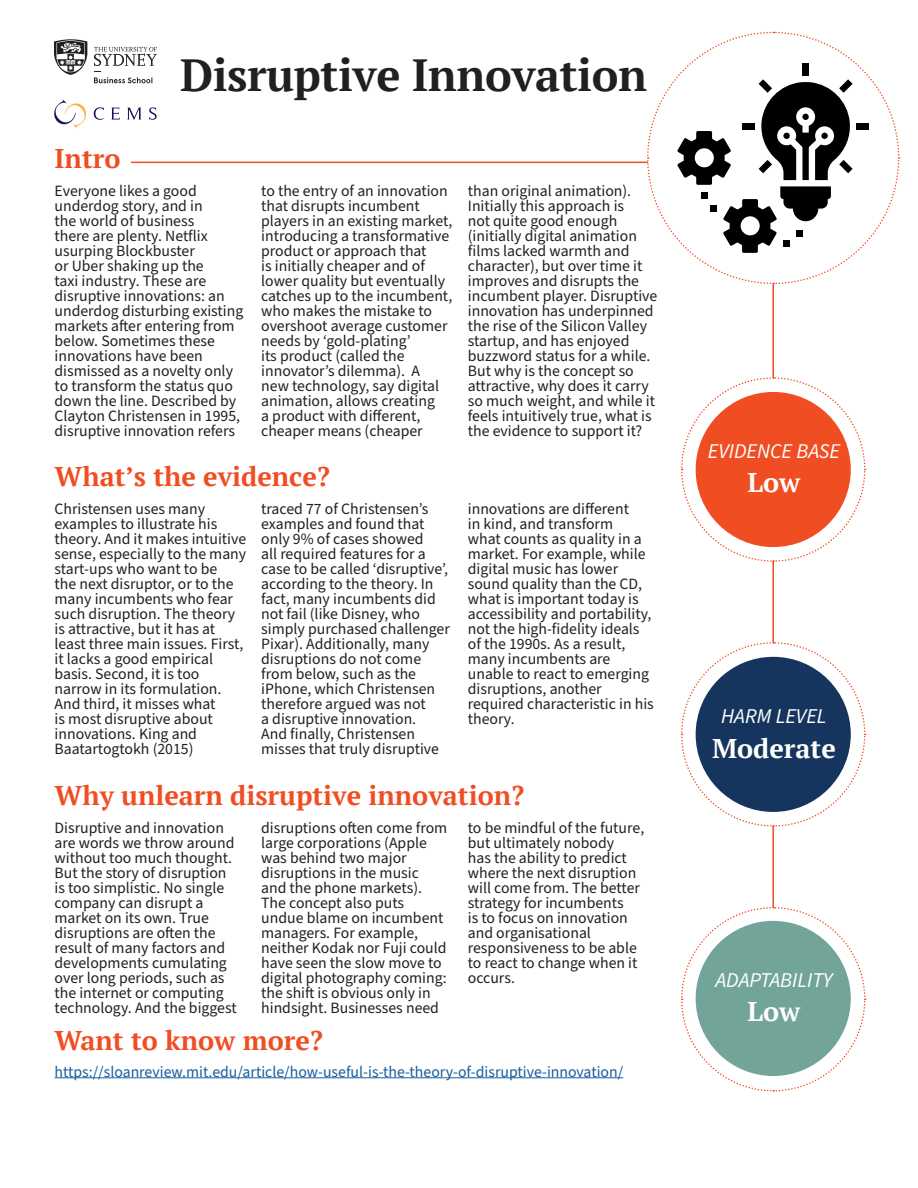
<style>
.page{position:relative;width:918px;height:1188px;background:#fff}
.page>*{position:absolute;margin:0;border:0;box-sizing:border-box;transform-origin:0 0}
.t1{font:700 45px "PT Serif";letter-spacing:-.01em;color:#231f20}
.t2{font:700 27px "PT Serif";color:#f04d22}
.t3{font:700 27px "PT Serif";color:#fff}
.t4{font:italic 21px "Source Sans Pro";color:#fff}
.t5{font:15.75px/15px "Source Sans Pro";color:#231f20}
.t6{font:15.75px "Source Sans Pro";color:#175d9e}
</style>
<div class="page">
<hr style="left:131px;top:162px;width:529px;height:1px;background:#f04d22">
<hr style="left:772px;top:265px;width:2px;height:733px;background:#f04d22">
<svg style="left:681px;top:376px;width:185px;height:187px"></svg>
<svg style="left:681px;top:641px;width:185px;height:186px"></svg>
<div style="left:696px;top:392px;width:155px;height:155px;background:#f04d22;border-radius:50%"></div>
<div style="left:696px;top:657px;width:155px;height:155px;background:#16355e;border-radius:50%"></div>
<hr style="left:55px;top:1077px;width:568px;height:1px;background:#175d9e">
<svg style="left:681px;top:906px;width:185px;height:186px"></svg>
<div style="left:696px;top:921px;width:155px;height:155px;background:#72a499;border-radius:50%"></div>
<svg style="left:646px;top:31px;width:254px;height:254px"></svg>
<svg style="left:54px;top:39px;width:33px;height:36px"></svg>
<svg style="left:94px;top:47px;width:63px;height:36px"></svg>
<svg style="left:54px;top:100px;width:103px;height:28px"></svg>
<p class="t2" style="left:55px;top:141px;width:67px">Intro</p>
<p class="t1" style="left:180px;top:46px;width:468px">Disruptive Innovation</p>
<p class="t5" style="left:55px;top:184px;width:190px">Everyone likes a good underdog story, and in<br>the world of business<br>there are plenty. Netflix usurping Blockbuster<br>or Uber shaking up the<br>taxi industry. These are disruptive innovations: an underdog disturbing existing markets after entering from below. Sometimes these innovations have been dismissed as a novelty only to transform the status quo down the line. Described by<br>Clayton Christensen in 1995, disruptive innovation refers</p>
<p class="t5" style="left:261px;top:184px;width:193px">to the entry of an innovation that disrupts incumbent players in an existing market, introducing a transformative product or approach that<br>is initially cheaper and of lower quality but eventually catches up to the incumbent, who makes the mistake to overshoot average customer needs by ‘gold-plating’<br>its product (called the innovator’s dilemma). A<br>new technology, say digital animation, allows creating<br>a product with different, cheaper means (cheaper</p>
<p class="t5" style="left:468px;top:184px;width:191px">than original animation).<br>Initially this approach is<br>not quite good enough (initially digital animation films lacked warmth and character), but over time it improves and disrupts the incumbent player. Disruptive innovation has underpinned the rise of the Silicon Valley startup, and has enjoyed buzzword status for a while.<br>But why is the concept so attractive, why does it carry so much weight, and while it feels intuitively true, what is the evidence to support it?</p>
<p class="t2" style="left:55px;top:459px;width:277px">What’s the evidence?</p>
<p class="t5" style="left:55px;top:501px;width:193px">Christensen uses many examples to illustrate his theory. And it makes intuitive sense, especially to the many start-ups who want to be<br>the next disruptor, or to the many incumbents who fear such disruption. The theory is attractive, but it has at least three main issues. First, it lacks a good empirical basis. Second, it is too narrow in its formulation.<br>And third, it misses what<br>is most disruptive about innovations. King and<br>Baatartogtokh (2015)</p>
<p class="t5" style="left:261px;top:501px;width:190px">traced 77 of Christensen’s examples and found that only 9% of cases showed<br>all required features for a case to be called ‘disruptive’, according to the theory. In fact, many incumbents did not fail (like Disney, who simply purchased challenger<br>Pixar). Additionally, many disruptions do not come from below, such as the iPhone, which Christensen therefore argued was not<br>a disruptive innovation.<br>And finally, Christensen misses that truly disruptive</p>
<p class="t5" style="left:468px;top:501px;width:187px">innovations are different<br>in kind, and transform<br>what counts as quality in a market. For example, while digital music has lower sound quality than the CD, what is important today is accessibility and portability, not the high-fidelity ideals of the 1990s. As a result, many incumbents are unable to react to emerging disruptions, another required characteristic in his theory.</p>
<p class="t2" style="left:55px;top:777px;width:471px">Why unlearn disruptive innovation?</p>
<p class="t5" style="left:55px;top:820px;width:184px">Disruptive and innovation are words we throw around without too much thought.<br>But the story of disruption is too simplistic. No single company can disrupt a market on its own. True disruptions are often the result of many factors and developments cumulating over long periods, such as the internet or computing technology. And the biggest</p>
<p class="t5" style="left:261px;top:820px;width:188px">disruptions often come from large corporations (Apple was behind two major disruptions in the music and the phone markets).<br>The concept also puts undue blame on incumbent managers. For example, neither Kodak nor Fuji could have seen the slow move to digital photography coming: the shift is obvious only in hindsight. Businesses need</p>
<p class="t5" style="left:468px;top:820px;width:178px">to be mindful of the future, but ultimately nobody<br>has the ability to predict where the next disruption will come from. The better strategy for incumbents<br>is to focus on innovation and organisational responsiveness to be able to react to change when it occurs.</p>
<p class="t2" style="left:55px;top:1023px;width:270px">Want to know more?</p>
<p class="t6" style="left:55px;top:1061px;width:570px">https://sloanreview.mit.edu/article/how-useful-is-the-theory-of-disruptive-innovation/</p>
<p class="t4" style="left:708px;top:437px;width:134px">EVIDENCE BASE</p>
<p class="t3" style="left:747px;top:465px;width:54px">Low</p>
<p class="t4" style="left:721px;top:702px;width:107px">HARM LEVEL</p>
<p class="t3" style="left:712px;top:731px;width:125px">Moderate</p>
<p class="t4" style="left:715px;top:966px;width:118px">ADAPTABILITY</p>
<p class="t3" style="left:747px;top:993px;width:54px">Low</p>
</div>
